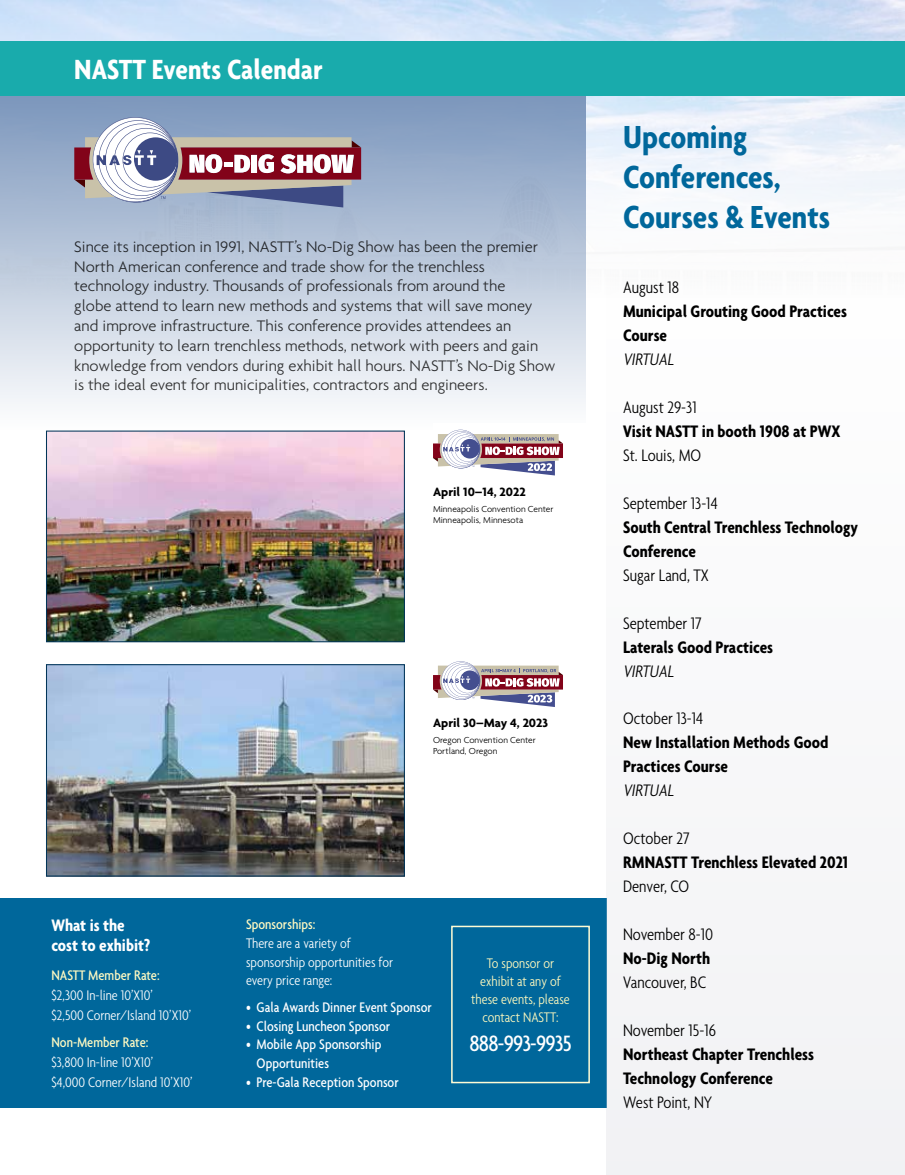
<style>
.page{position:relative;width:905px;height:1175px;background:#fff}
.page>*{position:absolute;margin:0;border:0;box-sizing:border-box;transform-origin:0 0}
.t1{font:700 condensed 34.5px/39.9px "Agenda";color:#00679b}
.t2{font:700 condensed 30px "Agenda";color:#fff}
.t3{font:500 condensed 24px "Agenda";letter-spacing:-.03em;color:#fff}
.t4{font:700 condensed 18px/24px "Agenda";color:#000}
.t5{font:300 condensed 18px "Agenda";color:#000}
.t6{font:700 condensed 18px/20px "Agenda";color:#fff}
.t7{font:italic 300 condensed 18px "Agenda";color:#000}
.t8{font:300 16.5px/19.8px "Agenda";color:#000}
.t9{font:300 condensed 15px/20px "Agenda";color:#fff}
.t10{font:500 condensed 15px/18.6px "Agenda";color:#fff}
.t11{font:300 condensed 15px/18px "Agenda";color:#fffabe;text-align:center}
.t12{font:500 condensed 15px "Agenda";color:#fffac2}
.t13{font:700 12.9px "Agenda";color:#000}
.t14{font:300 9.45px/11.2px "Agenda";color:#000}
</style>
<div class="page">
<img style="left:0;top:0;width:904px;height:303px">
<div style="left:0;top:898px;width:606px;height:209px;background:#00679b"></div>
<div style="left:0;top:90px;width:585px;height:340px;background:linear-gradient(to bottom,#7893ba,#fefefe)"></div>
<div style="left:606px;top:270px;width:298px;height:904px;background:#f8f8f9"></div>
<div style="left:0;top:42px;width:904px;height:54px;background:#19abac"></div>
<div style="left:451px;top:925px;width:139px;height:158px;border:2px solid #fffcd5"></div>
<div style="left:433px;top:423px;width:161px;height:107px;background:#fff"></div>
<svg style="left:433px;top:430px;width:130px;height:45px"></svg>
<svg style="left:433px;top:661px;width:130px;height:46px"></svg>
<img style="left:48px;top:432px;width:355px;height:208px">
<div style="left:46px;top:430px;width:359px;height:212px;border:1px solid #023558"></div>
<img style="left:48px;top:666px;width:355px;height:208px">
<div style="left:46px;top:664px;width:359px;height:212px;border:1px solid #023558"></div>
<svg style="left:74px;top:117px;width:287px;height:90px"></svg>
<h2 class="t2" style="left:74px;top:52px;width:250px">NASTT Events Calendar</h2>
<p class="t8" style="left:74px;top:236px;width:483px">Since its inception in 1991, NASTT’s No-Dig Show has been the premier North American conference and trade show for the trenchless technology industry. Thousands of professionals from around the<br>globe attend to learn new methods and systems that will save money and improve infrastructure. This conference provides attendees an opportunity to learn trenchless methods, network with peers and gain knowledge from vendors during exhibit hall hours. NASTT’s No-Dig Show is the ideal event for municipalities, contractors and engineers.</p>
<p class="t13" style="left:433px;top:483px;width:94px">April 10–14, 2022</p>
<p class="t14" style="left:433px;top:503px;width:122px">Minneapolis Convention Center<br>Minneapolis, Minnesota</p>
<p class="t13" style="left:433px;top:714px;width:117px">April 30–May 4, 2023</p>
<p class="t14" style="left:433px;top:734px;width:104px">Oregon Convention Center<br>Portland, Oregon</p>
<p class="t6" style="left:51px;top:915px;width:100px">What is the cost to exhibit?</p>
<p class="t12" style="left:51px;top:967px;width:110px">NASTT Member Rate:</p>
<p class="t9" style="left:51px;top:985px;width:141px">$2,300 In-line 10’X10’<br>$2,500 Corner/Island 10’X10’</p>
<p class="t12" style="left:51px;top:1033px;width:99px">Non-Member Rate:</p>
<p class="t9" style="left:51px;top:1051px;width:142px">$3,800 In-line 10’X10’<br>$4,000 Corner/Island 10’X10’</p>
<p class="t12" style="left:246px;top:915px;width:71px">Sponsorships:</p>
<p class="t9" style="left:246px;top:933px;width:148px;line-height:18.8px">There are a variety of sponsorship opportunities for every price range:</p>
<p class="t10" style="left:246px;top:997px;width:187px">• Gala Awards Dinner Event Sponsor</p>
<p class="t10" style="left:246px;top:1016px;width:146px">• Closing Luncheon Sponsor</p>
<p class="t10" style="left:256px;top:1035px;width:126px;text-indent:-11px">• Mobile App Sponsorship<br>Opportunities</p>
<p class="t10" style="left:246px;top:1072px;width:154px">• Pre-Gala Reception Sponsor</p>
<p class="t11" style="left:471px;top:954px;width:100px">To sponsor or exhibit at any of these events, please contact NASTT:</p>
<h3 class="t3" style="left:469px;top:1029px;width:104px">888-993-9935</h3>
<h1 class="t1" style="left:623px;top:116px;width:208px">Upcoming<br>Conferences,<br>Courses &amp; Events</h1>
<p class="t5" style="left:623px;top:277px;width:58px">August 18</p>
<p class="t4" style="left:623px;top:299px;width:225px">Municipal Grouting Good Practices<br>Course</p>
<p class="t7" style="left:623px;top:349px;width:55px">VIRTUAL</p>
<p class="t5" style="left:623px;top:397px;width:75px">August 29-31</p>
<p class="t4" style="left:623px;top:419px;width:219px">Visit NASTT in booth 1908 at PWX</p>
<p class="t5" style="left:623px;top:445px;width:80px">St. Louis, MO</p>
<p class="t5" style="left:623px;top:493px;width:96px">September 13-14</p>
<p class="t4" style="left:623px;top:514px;width:237px">South Central Trenchless Technology<br>Conference</p>
<p class="t5" style="left:623px;top:565px;width:87px">Sugar Land, TX</p>
<p class="t5" style="left:623px;top:612px;width:80px">September 17</p>
<p class="t4" style="left:623px;top:634px;width:152px">Laterals Good Practices</p>
<p class="t7" style="left:623px;top:660px;width:55px">VIRTUAL</p>
<p class="t5" style="left:623px;top:708px;width:82px">October 13-14</p>
<p class="t4" style="left:623px;top:730px;width:207px">New Installation Methods Good<br>Practices Course</p>
<p class="t7" style="left:623px;top:780px;width:55px">VIRTUAL</p>
<p class="t5" style="left:623px;top:828px;width:68px">October 27</p>
<p class="t4" style="left:623px;top:850px;width:226px">RMNASTT Trenchless Elevated 2021</p>
<p class="t5" style="left:623px;top:876px;width:68px">Denver, CO</p>
<p class="t5" style="left:623px;top:924px;width:92px">November 8-10</p>
<p class="t4" style="left:623px;top:945px;width:89px">No-Dig North</p>
<p class="t5" style="left:623px;top:972px;width:85px">Vancouver, BC</p>
<p class="t5" style="left:623px;top:1020px;width:94px">November 15-16</p>
<p class="t4" style="left:623px;top:1041px;width:192px">Northeast Chapter Trenchless<br>Technology Conference</p>
<p class="t5" style="left:623px;top:1091px;width:91px">West Point, NY</p>
</div>
